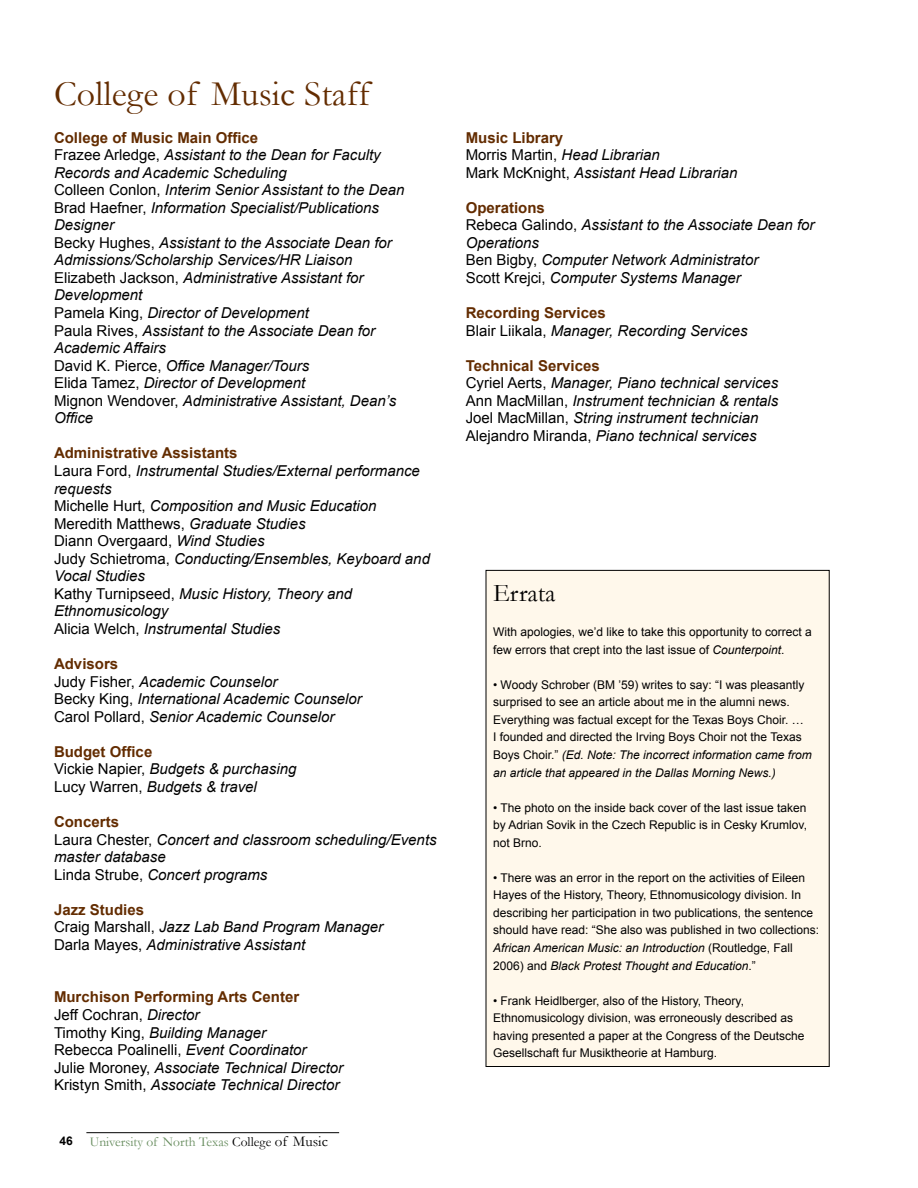
<style>
.page{position:relative;width:918px;height:1188px;background:#fff}
.page>*{position:absolute;margin:0;border:0;box-sizing:border-box;transform-origin:0 0}
.t1{font:36px "Garamond";color:#632c00}
.t2{font:25.5px "Garamond";color:#000}
.t3{font:italic 15px/17.5px "Arial";color:#000}
.t4{font:13.5px "Garamond";color:#658b5c}
.t5{font:12px/17.5px "Arial";color:#000}
.t6{font:700 12px "Arial";color:#000}
.s1{font-weight:700;font-style:normal;color:#632c00}
.s2{font-style:normal}
.s3{color:#000}
.s4{font-size:15px;color:#000}
.s5{font-style:italic}
</style>
<div class="page">
<hr style="left:86px;top:1132px;width:253px;height:1px;background:#000">
<div style="left:486px;top:570px;width:343px;height:496px;background:#fff8eb"></div>
<h1 class="t1" style="left:54px;top:69px;width:317px">College of Music Staff</h1>
<p class="t3" style="left:54px;top:129px;width:352px"><span class="s1">College of Music Main Office<br></span><span class="s2">Frazee Arledge,</span> Assistant to the Dean for Faculty Records and Academic Scheduling<br><span class="s2">Colleen Conlon,</span> Interim Senior Assistant to the Dean <span class="s2">Brad Haefner,</span> Information Specialist/Publications Designer<br><span class="s2">Becky Hughes,</span> Assistant to the Associate Dean for Admissions/Scholarship Services/HR Liaison <span class="s2">Elizabeth Jackson,</span> Administrative Assistant for Development<br><span class="s2">Pamela King,</span> Director of Development<br><span class="s2">Paula Rives,</span> Assistant to the Associate Dean for Academic Affairs<br><span class="s2">David K. Pierce,</span> Office Manager/Tours<br><span class="s2">Elida Tamez,</span> Director of Development<br><span class="s2">Mignon Wendover,</span> Administrative Assistant, Dean’s Office</p>
<p class="t3" style="left:54px;top:445px;width:378px"><span class="s1">Administrative Assistants<br></span><span class="s2">Laura Ford,</span> Instrumental Studies/External performance requests<br><span class="s2">Michelle Hurt,</span> Composition and Music Education <span class="s2">Meredith Matthews,</span> Graduate Studies<br><span class="s2">Diann Overgaard,</span> Wind Studies<br><span class="s2">Judy Schietroma,</span> Conducting/Ensembles, Keyboard and Vocal Studies<br><span class="s2">Kathy Turnipseed,</span> Music History, Theory and Ethnomusicology<br><span class="s2">Alicia Welch,</span> Instrumental Studies</p>
<p class="t3" style="left:54px;top:655px;width:309px"><span class="s1">Advisors<br></span><span class="s2">Judy Fisher,</span> Academic Counselor<br><span class="s2">Becky King,</span> International Academic Counselor <span class="s2">Carol Pollard,</span> Senior Academic Counselor</p>
<p class="t3" style="left:54px;top:743px;width:244px"><span class="s1">Budget Office<br></span><span class="s2">Vickie Napier,</span> Budgets &amp; purchasing<br><span class="s2">Lucy Warren,</span> Budgets &amp; travel</p>
<p class="t3" style="left:54px;top:813px;width:384px"><span class="s1">Concerts<br></span><span class="s2">Laura Chester,</span> Concert and classroom scheduling/Events master database<br><span class="s2">Linda Strube,</span> Concert programs</p>
<p class="t3" style="left:54px;top:901px;width:331px"><span class="s1">Jazz Studies<br></span><span class="s2">Craig Marshall,</span> Jazz Lab Band Program Manager<br><span class="s2">Darla Mayes,</span> Administrative Assistant</p>
<p class="t3" style="left:54px;top:989px;width:291px"><span class="s1">Murchison Performing Arts Center<br></span><span class="s2">Jeff Cochran,</span> Director<br><span class="s2">Timothy King,</span> Building Manager<br><span class="s2">Rebecca Poalinelli,</span> Event Coordinator<br><span class="s2">Julie Moroney,</span> Associate Technical Director <span class="s2">Kristyn Smith,</span> Associate Technical Director</p>
<p class="t6" style="left:59px;top:1133px;width:8px">46</p>
<p class="t4" style="left:90px;top:1133px;width:240px">University of North Texas <span class="s3">College</span> <span class="s4">of Music</span></p>
<p class="t3" style="left:466px;top:129px;width:273px"><span class="s1">Music Library<br></span><span class="s2">Morris Martin,</span> Head Librarian<br><span class="s2">Mark McKnight,</span> Assistant Head Librarian</p>
<p class="t3" style="left:466px;top:199px;width:350px"><span class="s1">Operations<br></span><span class="s2">Rebeca Galindo,</span> Assistant to the Associate Dean for<br>Operations<br><span class="s2">Ben Bigby,</span> Computer Network Administrator<br><span class="s2">Scott Krejci,</span> Computer Systems Manager</p>
<p class="t3" style="left:466px;top:304px;width:283px"><span class="s1">Recording Services<br></span><span class="s2">Blair Liikala,</span> Manager, Recording Services</p>
<p class="t3" style="left:466px;top:357px;width:314px"><span class="s1">Technical Services<br></span><span class="s2">Cyriel Aerts,</span> Manager, Piano technical services <span class="s2">Ann MacMillan,</span> Instrument technician &amp; rentals <span class="s2">Joel MacMillan,</span> String instrument technician <span class="s2">Alejandro Miranda,</span> Piano technical services</p>
<h2 class="t2" style="left:493px;top:576px;width:64px">Errata</h2>
<p class="t5" style="left:493px;top:623px;width:320px">With apologies, we’d like to take this opportunity to correct a few errors that crept into the last issue of <span class="s5">Counterpoint</span>.</p>
<p class="t5" style="left:493px;top:676px;width:320px">• Woody Schrober (BM ’59) writes to say: “I was pleasantly surprised to see an article about me in the alumni news.<br>Everything was factual except for the Texas Boys Choir. …<br>I founded and directed the Irving Boys Choir not the Texas Boys Choir.” <span class="s5">(Ed. Note: The incorrect information came from an article that appeared in the Dallas Morning News.)</span></p>
<p class="t5" style="left:493px;top:799px;width:315px;text-align:justify">• The photo on the inside back cover of the last issue taken by Adrian Sovik in the Czech Republic is in Cesky Krumlov, not Brno.</p>
<p class="t5" style="left:493px;top:869px;width:328px">• There was an error in the report on the activities of Eileen Hayes of the History, Theory, Ethnomusicology division. In describing her participation in two publications, the sentence should have read: “She also was published in two collections:<br><span class="s5">African American Music: an Introduction</span> (Routledge, Fall 2006) and <span class="s5">Black Protest Thought and Education</span>.”</p>
<p class="t5" style="left:493px;top:992px;width:313px">• Frank Heidlberger, also of the History, Theory, Ethnomusicology division, was erroneously described as having presented a paper at the Congress of the Deutsche Gesellschaft fur Musiktheorie at Hamburg.</p>
</div>
